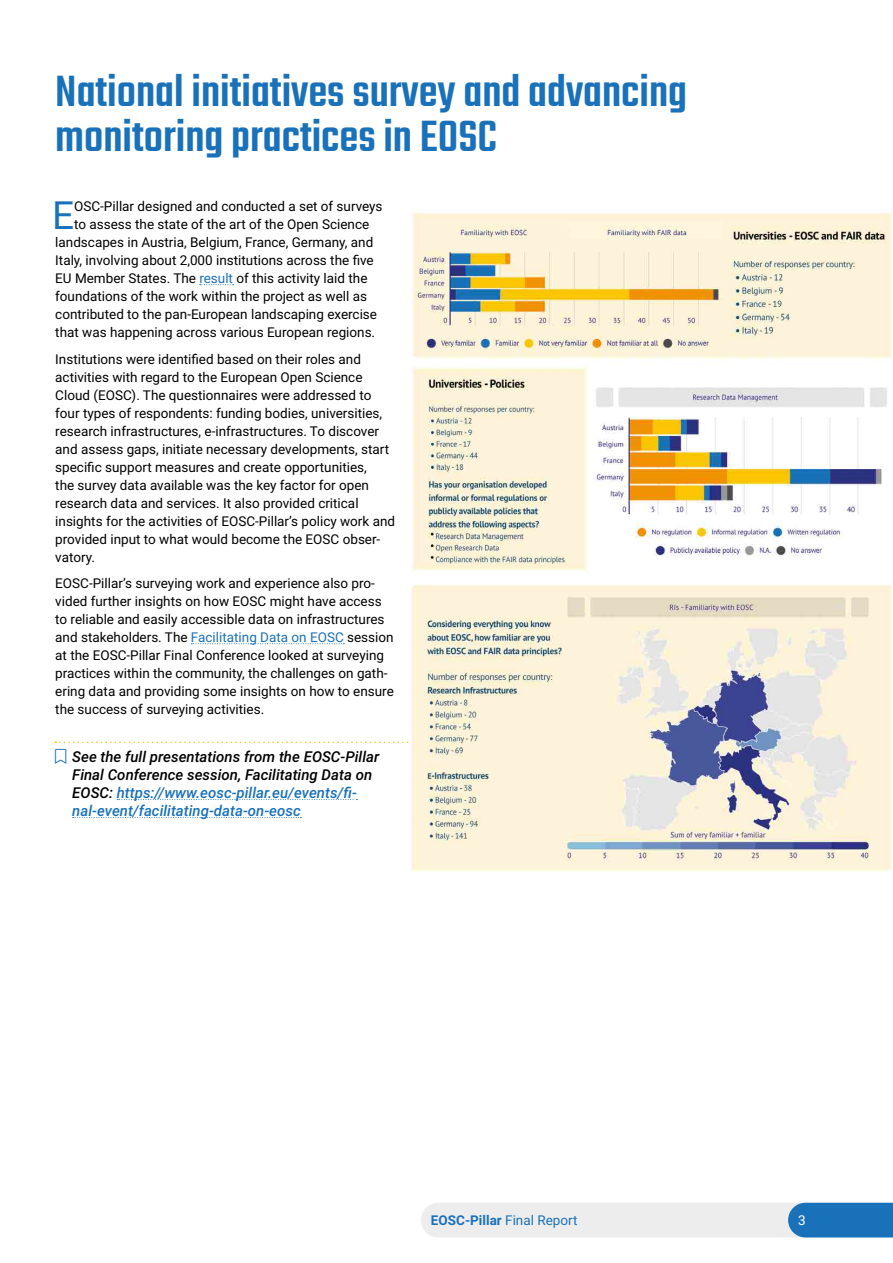
<style>
.page{position:relative;width:893px;height:1263px;background:#fff}
.page>*{position:absolute;margin:0;border:0;box-sizing:border-box;transform-origin:0 0}
.t1{font:500 48px/45px "Teko";color:#1971b9}
.t2{font:38.85px "Roboto";color:#1971b9}
.t3{font:italic 500 15px/18px "Roboto";color:#000}
.t4{font:13.5px/18px "Roboto";color:#000}
.t5{font:700 13.5px "Roboto";color:#1971b9}
.t6{font:13.5px "Roboto";color:#fff}
.s1{color:#1971b9}
.s2{font-weight:400}
</style>
<div class="page">
<svg style="left:421px;top:1203px;width:472px;height:34px;background:#c0d2e2"></svg>
<svg style="left:200px;top:284px;width:34px;height:1px"></svg>
<svg style="left:191px;top:643px;width:153px;height:1px"></svg>
<svg style="left:55px;top:741px;width:354px;height:2px"></svg>
<svg style="left:117px;top:799px;width:240px;height:1px"></svg>
<svg style="left:73px;top:817px;width:228px;height:1px"></svg>
<img style="left:412px;top:212px;width:480px;height:360px">
<img style="left:412px;top:584px;width:481px;height:287px">
<h1 class="t1" style="left:55px;top:72px;width:633px">National initiatives survey and advancing monitoring practices in EOSC</h1>
<h2 class="t2" style="left:52px;top:188px;width:24px">E</h2>
<p class="t4" style="left:74px;top:197px;width:310px">OSC-Pillar designed and conducted a set of surveys</p>
<p class="t4" style="left:74px;top:215px;width:297px">to assess the state of the art of the Open Science</p>
<p class="t4" style="left:55px;top:233px;width:320px">landscapes in Austria, Belgium, France, Germany, and</p>
<p class="t4" style="left:55px;top:251px;width:320px">Italy, involving about 2,000 institutions across the five</p>
<p class="t4" style="left:55px;top:269px;width:314px">EU Member States. The <span class="s1">result</span> of this activity laid the</p>
<p class="t4" style="left:55px;top:287px;width:313px">foundations of the work within the project as well as</p>
<p class="t4" style="left:55px;top:305px;width:323px">contributed to the pan-European landscaping exercise</p>
<p class="t4" style="left:55px;top:323px;width:321px">that was happening across various European regions.</p>
<p class="t4" style="left:55px;top:349px;width:341px">Institutions were identified based on their roles and activities with regard to the European Open Science Cloud (EOSC). The questionnaires were addressed to four types of respondents: funding bodies, universities, research infrastructures, e-infrastructures. To discover and assess gaps, initiate necessary developments, start specific support measures and create opportunities,<br>the survey data available was the key factor for open research data and services. It also provided critical insights for the activities of EOSC-Pillar’s policy work and provided input to what would become the EOSC obser&shy;vatory.</p>
<p class="t4" style="left:55px;top:574px;width:340px">EOSC-Pillar’s surveying work and experience also pro&shy;vided further insights on how EOSC might have access to reliable and easily accessible data on infrastructures and stakeholders. The <span class="s1">Facilitating Data on EOSC</span> session at the EOSC-Pillar Final Conference looked at surveying practices within the community, the challenges on gath&shy;ering data and providing some insights on how to ensure the success of surveying activities.</p>
<p class="t3" style="left:72px;top:747px;width:308px">See the full presentations from the EOSC-Pillar Final Conference session, Facilitating Data on EOSC: <span class="s1">https://www.eosc-pillar.eu/events/fi&shy;nal-event/facilitating-data-on-eosc</span></p>
<p class="t5" style="left:431px;top:1211px;width:148px">EOSC-Pillar <span class="s2">Final Report</span></p>
<p class="t6" style="left:798px;top:1211px;width:9px">3</p>
</div>
